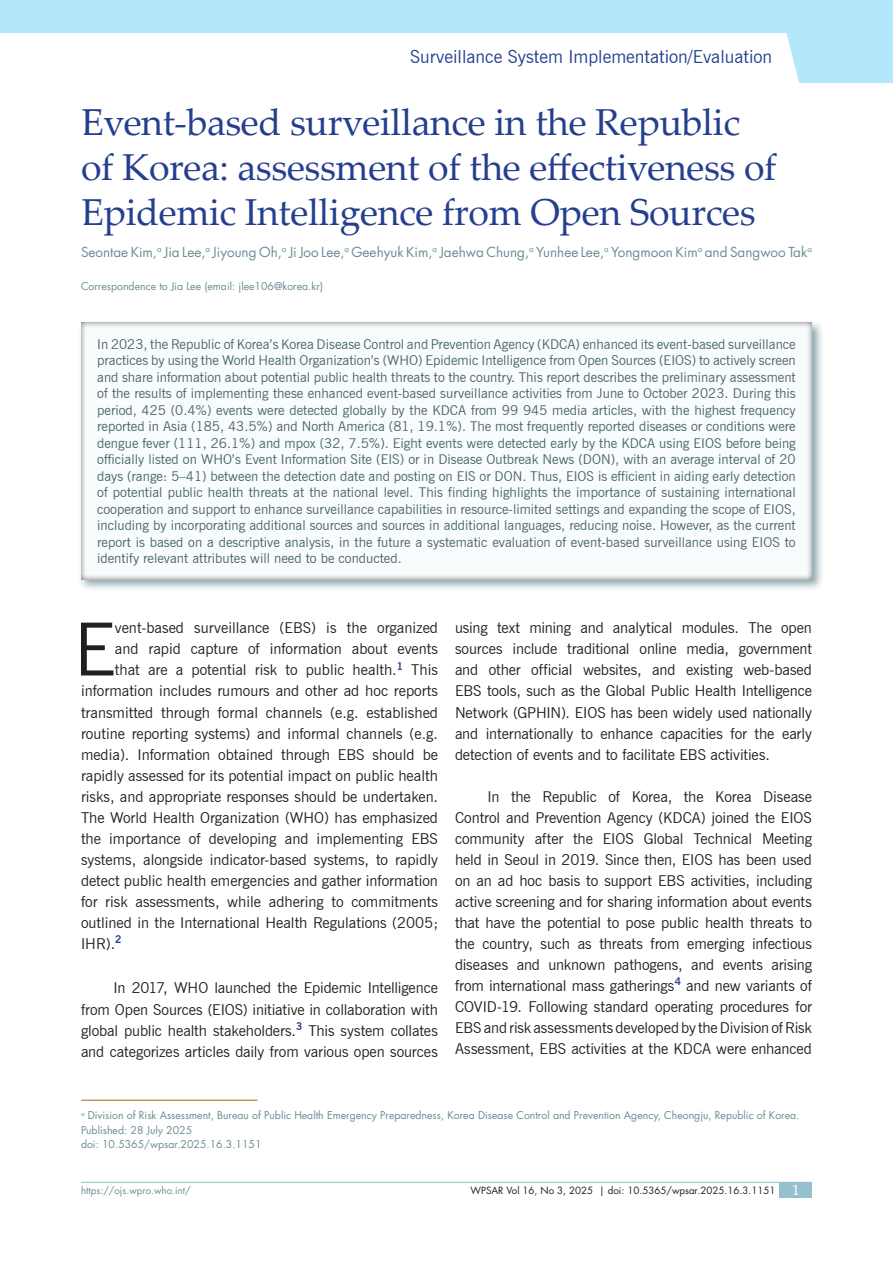
<style>
.page{position:relative;width:893px;height:1263px;background:#fff}
.page>*{position:absolute;margin:0;border:0;box-sizing:border-box;transform-origin:0 0}
.Drop_cap_body_text{font:73.05px "News Gothic BT";color:#231f20}
.t1{font:37.5px/45px "Palatino Linotype";letter-spacing:-.01em;color:#253f8e}
.Paper_Type{font:18px "News Gothic BT";color:#253f8e}
.Body_Text{font:15px/21px "News Gothic BT";letter-spacing:-.005em;color:#231f20;text-align:justify}
.Drop_cap_body_text-2{font:15px "News Gothic BT";color:#231f20}
.t2{font:15px "Palatino Linotype";color:#fff}
.t3{font:13.5px/16.5px "News Gothic BT";color:#4a656a;text-align:justify}
.Author_name{font:13.5px "Futura LT";color:#6b8d94}
.Affiliation{font:10.5px "Futura LT";color:#6b8d94}
.Correspondence{font:10.5px "Futura LT";color:#6b8d94}
.doi{font:10.5px "Futura LT";color:#6b8d94}
.t4{font:9.75px "Futura LT";color:#231f20}
.t5{font:9.75px "Futura LT";color:#6b8d94}
</style>
<div class="page">
<div style="left:0;top:0;width:893px;height:82px;background:#b5e7fa"></div>
<div style="left:0;top:33px;width:800px;height:50px;background:#fff"></div>
<hr style="left:81px;top:1182px;width:731px;height:1px;background:#94c1cc">
<div style="left:780px;top:1182px;width:32px;height:15px;background:#94c1cc"></div>
<hr style="left:81px;top:1100px;width:177px;height:1px;background:#b56011">
<div style="left:78px;top:319px;width:746px;height:273px;background:#6b8d94;opacity:.75"></div>
<div style="left:80px;top:321px;width:734px;height:260px;background:#f9fcfc"></div>
<p class="Paper_Type" style="left:410px;top:46px;width:364px">Surveillance System Implementation/Evaluation</p>
<p class="t1" style="left:81px;top:99px;width:697px">Event-based surveillance in the Republic of Korea: assessment of the effectiveness of<br>Epidemic Intelligence from Open Sources</p>
<p class="Author_name" style="left:81px;top:243px;width:732px">Seontae Kim,<sup>a</sup> Jia Lee,<sup>a</sup> Jiyoung Oh,<sup>a</sup> Ji Joo Lee,<sup>a</sup> Geehyuk Kim,<sup>a</sup> Jaehwa Chung,<sup>a</sup> Yunhee Lee,<sup>a</sup> Yongmoon Kim<sup>a</sup> and Sangwoo Tak<sup>a</sup></p>
<p class="Correspondence" style="left:81px;top:280px;width:243px">Correspondence to Jia Lee (email: jlee106@korea.kr)</p>
<p class="t3" style="left:97px;top:336px;width:700px">In 2023, the Republic of Korea’s Korea Disease Control and Prevention Agency (KDCA) enhanced its event-based surveillance practices by using the World Health Organization’s (WHO) Epidemic Intelligence from Open Sources (EIOS) to actively screen and share information about potential public health threats to the country. This report describes the preliminary assessment of the results of implementing these enhanced event-based surveillance activities from June to October 2023. During this period, 425 (0.4%) events were detected globally by the KDCA from 99 945 media articles, with the highest frequency reported in Asia (185, 43.5%) and North America (81, 19.1%). The most frequently reported diseases or conditions were dengue fever (111, 26.1%) and mpox (32, 7.5%). Eight events were detected early by the KDCA using EIOS before being officially listed on WHO’s Event Information Site (EIS) or in Disease Outbreak News (DON), with an average interval of 20 days (range: 5–41) between the detection date and posting on EIS or DON. Thus, EIOS is efficient in aiding early detection of potential public health threats at the national level. This finding highlights the importance of sustaining international cooperation and support to enhance surveillance capabilities in resource-limited settings and expanding the scope of EIOS, including by incorporating additional sources and sources in additional languages, reducing noise. However, as the current report is based on a descriptive analysis, in the future a systematic evaluation of event-based surveillance using EIOS to identify relevant attributes will need to be conducted.</p>
<p class="Drop_cap_body_text" style="left:74px;top:605px;width:43px">E</p>
<p class="Drop_cap_body_text-2" style="left:115px;top:619px;width:325px">vent-based surveillance (EBS) is the organized</p>
<p class="Drop_cap_body_text-2" style="left:115px;top:640px;width:325px">and rapid capture of information about events</p>
<p class="Drop_cap_body_text-2" style="left:115px;top:661px;width:325px">that are a potential risk to public health.<sup>1</sup> This</p>
<p class="Drop_cap_body_text-2" style="left:81px;top:682px;width:358px">information includes rumours and other ad hoc reports</p>
<p class="Drop_cap_body_text-2" style="left:81px;top:703px;width:358px">transmitted through formal channels (e.g. established</p>
<p class="Drop_cap_body_text-2" style="left:81px;top:724px;width:358px">routine reporting systems) and informal channels (e.g.</p>
<p class="Drop_cap_body_text-2" style="left:81px;top:745px;width:358px">media). Information obtained through EBS should be</p>
<p class="Drop_cap_body_text-2" style="left:81px;top:766px;width:358px">rapidly assessed for its potential impact on public health</p>
<p class="Drop_cap_body_text-2" style="left:81px;top:787px;width:358px">risks, and appropriate responses should be undertaken.</p>
<p class="Drop_cap_body_text-2" style="left:81px;top:808px;width:358px">The World Health Organization (WHO) has emphasized</p>
<p class="Drop_cap_body_text-2" style="left:81px;top:829px;width:358px">the importance of developing and implementing EBS</p>
<p class="Drop_cap_body_text-2" style="left:81px;top:850px;width:358px">systems, alongside indicator-based systems, to rapidly</p>
<p class="Drop_cap_body_text-2" style="left:81px;top:871px;width:358px">detect public health emergencies and gather information</p>
<p class="Drop_cap_body_text-2" style="left:81px;top:892px;width:358px">for risk assessments, while adhering to commitments</p>
<p class="Drop_cap_body_text-2" style="left:81px;top:913px;width:358px">outlined in the International Health Regulations (2005;</p>
<p class="Drop_cap_body_text-2" style="left:81px;top:934px;width:42px">IHR).<sup>2</sup></p>
<p class="Body_Text" style="left:81px;top:976px;width:358px;line-height:22.5px;text-align:right">In 2017, WHO launched the Epidemic Intelligence from Open Sources (EIOS) initiative in collaboration with</p>
<p class="Body_Text" style="left:81px;top:1020px;width:358px">global public health stakeholders.<sup>3</sup> This system collates and categorizes articles daily from various open sources</p>
<p class="Body_Text" style="left:455px;top:617px;width:358px">using text mining and analytical modules. The open sources include traditional online media, government and other official websites, and existing web-based EBS tools, such as the Global Public Health Intelligence Network (GPHIN). EIOS has been widely used nationally and internationally to enhance capacities for the early detection of events and to facilitate EBS activities.</p>
<p class="Body_Text" style="left:455px;top:786px;width:358px;text-indent:32px">In the Republic of Korea, the Korea Disease Control and Prevention Agency (KDCA) joined the EIOS community after the EIOS Global Technical Meeting held in Seoul in 2019. Since then, EIOS has been used on an ad hoc basis to support EBS activities, including active screening and for sharing information about events that have the potential to pose public health threats to the country, such as threats from emerging infectious diseases and unknown pathogens, and events arising from international mass gatherings<sup>4</sup> and new variants of COVID-19. Following standard operating procedures for EBS and risk assessments developed by the Division of Risk Assessment, EBS activities at the KDCA were enhanced</p>
<p class="Affiliation" style="left:81px;top:1109px;width:720px"><sup>a</sup> Division of Risk Assessment, Bureau of Public Health Emergency Preparedness, Korea Disease Control and Prevention Agency, Cheongju, Republic of Korea.</p>
<p class="Affiliation" style="left:81px;top:1123px;width:113px">Published: 28 July 2025</p>
<p class="doi" style="left:81px;top:1137px;width:182px">doi: 10.5365/wpsar.2025.16.3.1151</p>
<p class="t5" style="left:81px;top:1184px;width:111px">https://ojs.wpro.who.int/</p>
<p class="t2" style="left:792px;top:1180px;width:9px">1</p>
<p class="t4" style="left:470px;top:1184px;width:306px">WPSAR Vol 16, No 3, 2025 | doi: 10.5365/wpsar.2025.16.3.1151</p>
</div>
